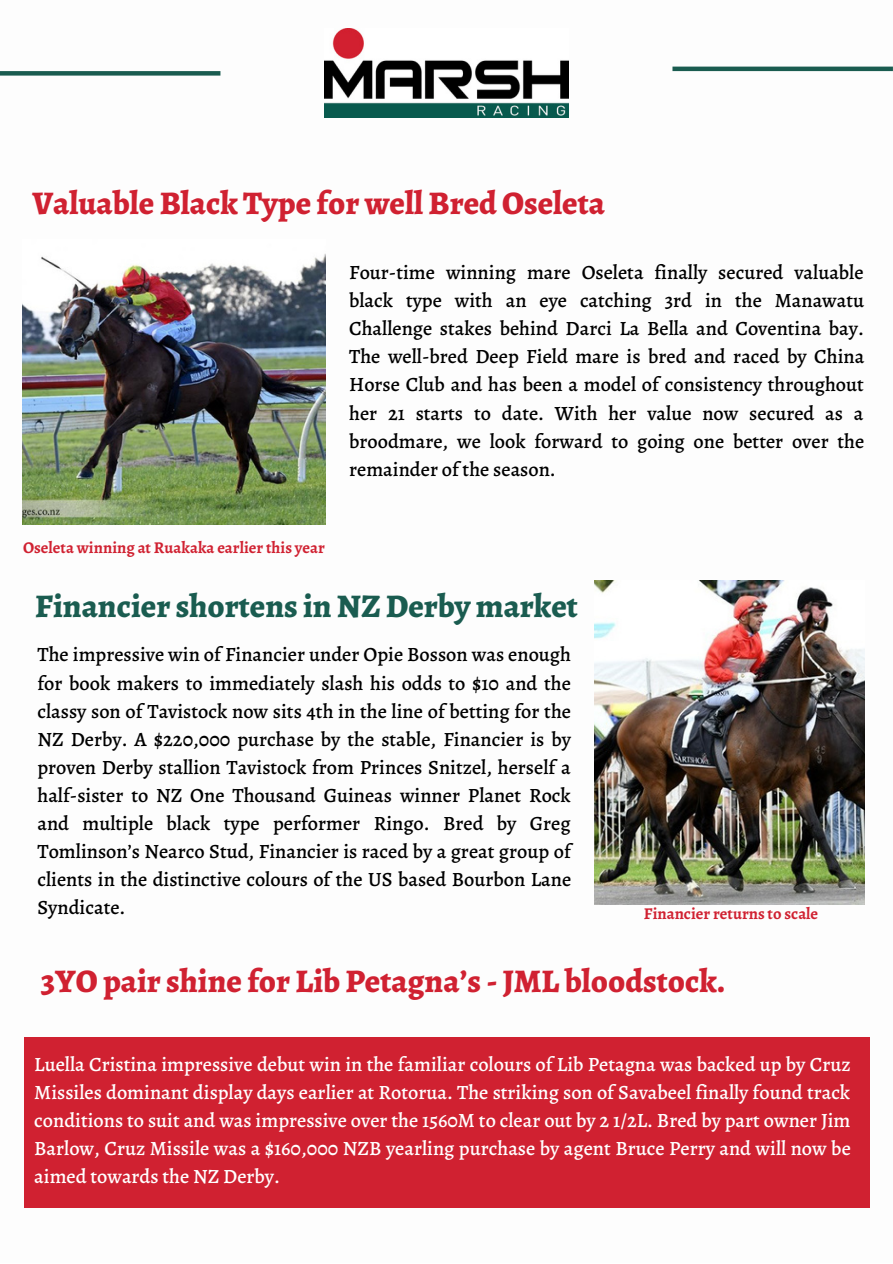
<style>
.page{position:relative;width:893px;height:1264px;background:#fff}
.page>*{position:absolute;margin:0;border:0;box-sizing:border-box;transform-origin:0 0}
.t1{font:800 33px "Alegreya";color:#d02131}
.t2{font:800 33px "Alegreya";color:#1a5c50}
.t3{font:500 20.25px/28px "Alegreya";color:#000;text-align:justify}
.t4{font:500 20.25px/28px "Alegreya";color:#fff;text-align:justify}
.t5{font:700 16.5px "Alegreya";color:#d02131}
</style>
<div class="page">
<img style="left:324px;top:29px;width:244px;height:88px">
<div style="left:0;top:71px;width:220px;height:5px;background:#1a5c50"></div>
<hr style="left:672px;top:67px;width:220px;height:4px;background:#1a5c50">
<img style="left:23px;top:254px;width:302px;height:271px">
<div style="left:24px;top:1037px;width:845px;height:170px;background:#d02131"></div>
<img style="left:594px;top:580px;width:270px;height:324px">
<h1 class="t1" style="left:32px;top:181px;width:574px">Valuable Black Type for well Bred Oseleta</h1>
<p class="t3" style="left:349px;top:258px;width:516px">Four-time winning mare Oseleta finally secured valuable black type with an eye catching 3rd in the Manawatu Challenge stakes behind Darci La Bella and Coventina bay.<br>The well-bred Deep Field mare is bred and raced by China Horse Club and has been a model of consistency throughout her 21 starts to date. With her value now secured as a broodmare, we look forward to going one better over the remainder of the season.</p>
<p class="t5" style="left:23px;top:536px;width:303px">Oseleta winning at Ruakaka earlier this year</p>
<h1 class="t2" style="left:35px;top:583px;width:544px">Financier shortens in NZ Derby market</h1>
<p class="t3" style="left:37px;top:640px;width:535px">The impressive win of Financier under Opie Bosson was enough for book makers to immediately slash his odds to $10 and the classy son of Tavistock now sits 4th in the line of betting for the NZ Derby. A $220,000 purchase by the stable, Financier is by proven Derby stallion Tavistock from Princes Snitzel, herself a half-sister to NZ One Thousand Guineas winner Planet Rock and multiple black type performer Ringo. Bred by Greg Tomlinson’s Nearco Stud, Financier is raced by a great group of clients in the distinctive colours of the US based Bourbon Lane Syndicate.</p>
<p class="t5" style="left:644px;top:902px;width:176px">Financier returns to scale</p>
<h1 class="t1" style="left:41px;top:958px;width:686px">3YO pair shine for Lib Petagna’s - JML bloodstock.</h1>
<p class="t4" style="left:34px;top:1049px;width:818px">Luella Cristina impressive debut win in the familiar colours of Lib Petagna was backed up by Cruz Missiles dominant display days earlier at Rotorua. The striking son of Savabeel finally found track conditions to suit and was impressive over the 1560M to clear out by 2 1/2L. Bred by part owner Jim Barlow, Cruz Missile was a $160,000 NZB yearling purchase by agent Bruce Perry and will now be aimed towards the NZ Derby.</p>
</div>
